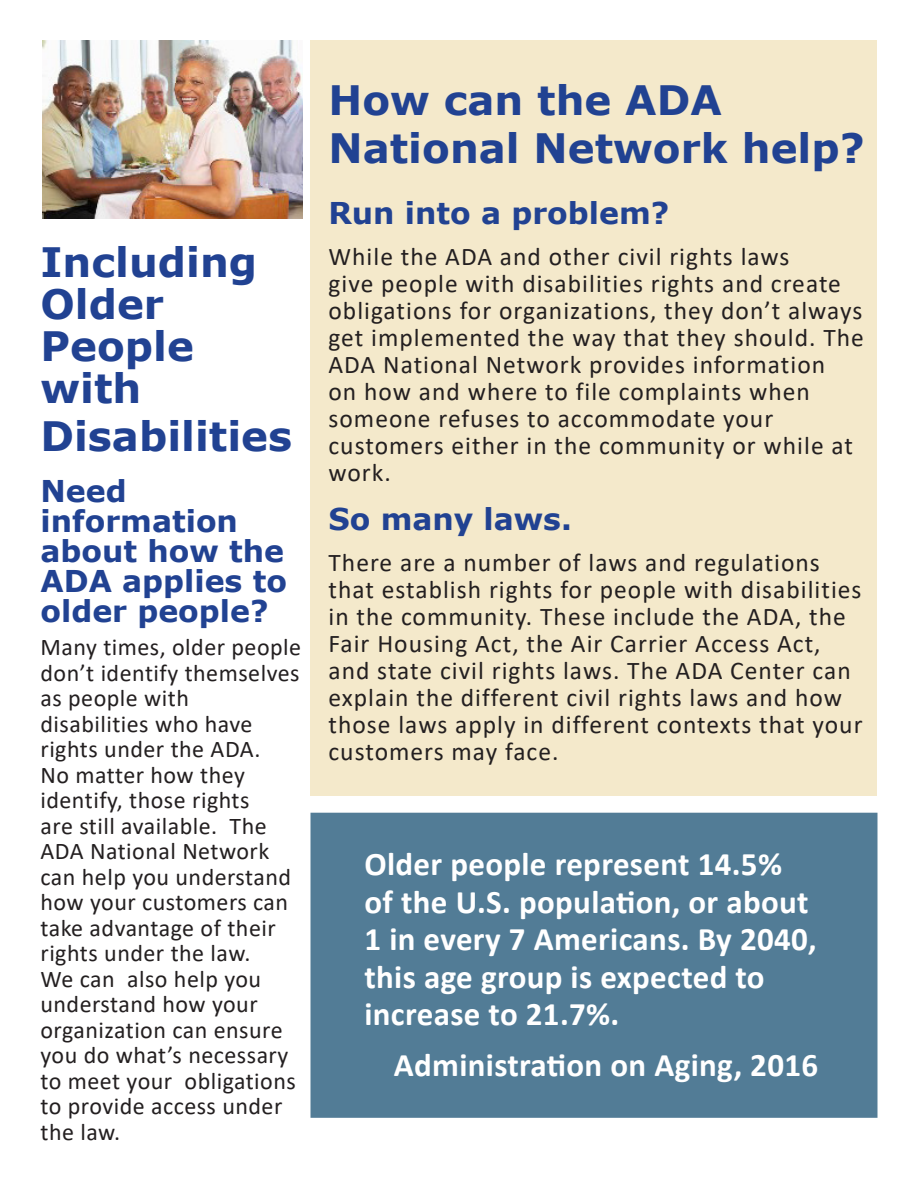
<style>
.page{position:relative;width:918px;height:1188px;background:#fff}
.page>*{position:absolute;margin:0;border:0;box-sizing:border-box;transform-origin:0 0}
.t1{font:700 40.5px/42px "Verdana";color:#214292}
.Callout_box{font:700 33px/37.5px "Calibri";letter-spacing:.01em;color:#fff}
.Subhead_1{font:700 30px/30px "Verdana";color:#214292}
.Body{font:25.5px/27px "Calibri";letter-spacing:.04em;color:#231f20}
.Body-2{font:24px/25.5px "Calibri";letter-spacing:.02em;color:#231f20}
</style>
<div class="page">
<div style="left:310px;top:40px;width:567px;height:756px;background:#f4e9cb"></div>
<img style="left:42px;top:41px;width:260px;height:178px">
<div style="left:310px;top:813px;width:568px;height:305px;background:#527c96;border:2px solid #527c96"></div>
<h1 class="t1" style="left:40px;top:240px;width:218px">Including<br>Older<br>People with</h1>
<h1 class="t1" style="left:40px;top:415px;width:253px">Disabilities</h1>
<h2 class="Subhead_1" style="left:40px;top:475px;width:248px">Need information about how the<br>ADA applies to older people?</h2>
<p class="Body-2" style="left:40px;top:634px;width:262px">Many times, older people don’t identify themselves as people with disabilities who have rights under the ADA.<br>No matter how they identify, those rights<br>are still available. The<br>ADA National Network can help you understand how your customers can take advantage of their rights under the law.<br>We can also help you understand how your organization can ensure you do what’s necessary to meet your obligations to provide access under the law.</p>
<h1 class="t1" style="left:328px;top:75px;width:538px;line-height:48.6px">How can the ADA<br>National Network help?</h1>
<h2 class="Subhead_1" style="left:328px;top:197px;width:342px">Run into a problem?</h2>
<p class="Body" style="left:328px;top:242px;width:537px">While the ADA and other civil rights laws<br>give people with disabilities rights and create obligations for organizations, they don’t always get implemented the way that they should. The ADA National Network provides information<br>on how and where to file complaints when someone refuses to accommodate your customers either in the community or while at work.</p>
<h2 class="Subhead_1" style="left:328px;top:503px;width:245px">So many laws.</h2>
<p class="Body" style="left:328px;top:548px;width:536px">There are a number of laws and regulations that establish rights for people with disabilities in the community. These include the ADA, the Fair Housing Act, the Air Carrier Access Act, and state civil rights laws. The ADA Center can explain the different civil rights laws and how those laws apply in different contexts that your customers may face.</p>
<p class="Callout_box" style="left:364px;top:845px;width:454px">Older people represent 14.5% of the U.S. population, or about<br>1 in every 7 Americans. By 2040, this age group is expected to increase to 21.7%.</p>
<p class="Callout_box" style="left:394px;top:1046px;width:426px">Administration on Aging, 2016</p>
</div>
